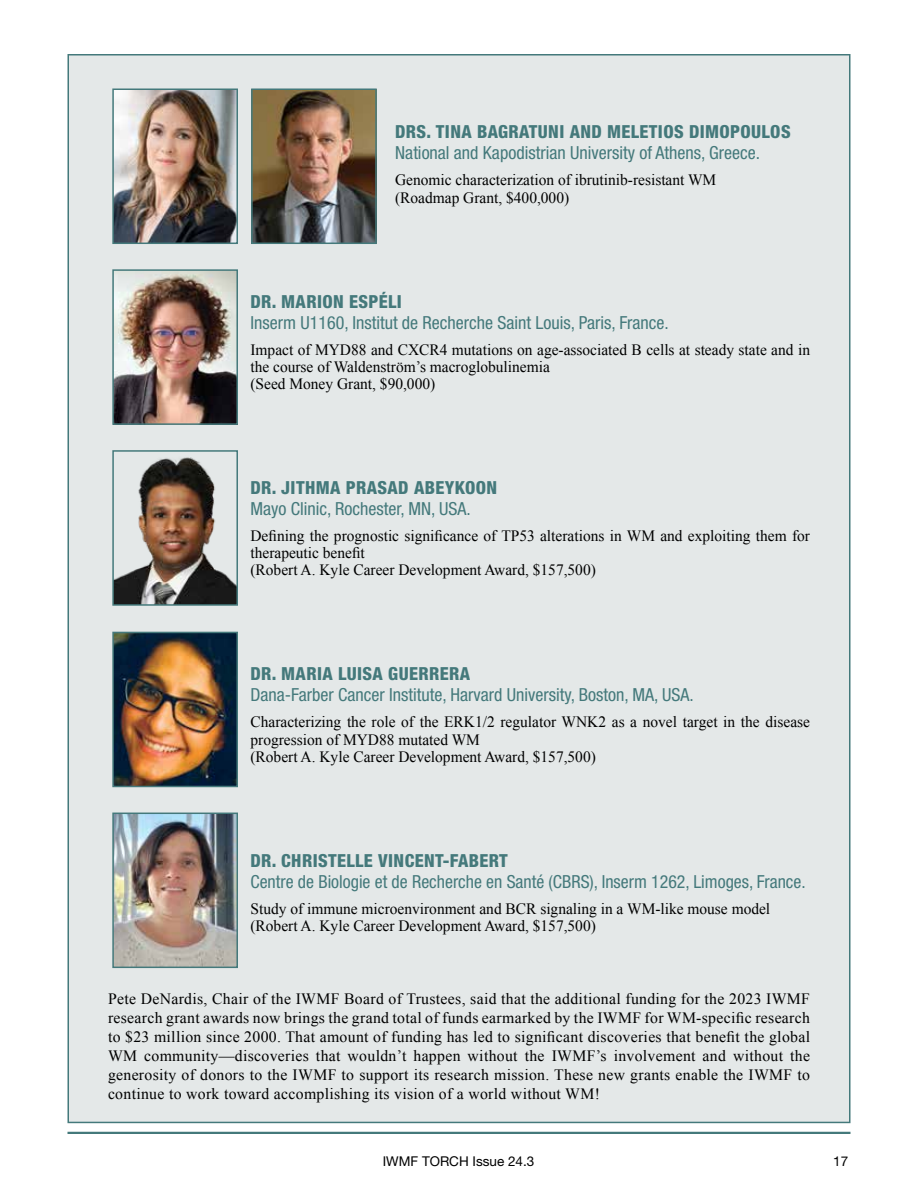
<style>
.page{position:relative;width:918px;height:1188px;background:#fff}
.page>*{position:absolute;margin:0;border:0;box-sizing:border-box;transform-origin:0 0}
.t1{font:condensed 18px "Helvetica Neue LT Std";color:#44797b}
.t2{font:800 condensed 18px "Helvetica Neue LT Std";letter-spacing:.02em;color:#44797b}
.t3{font:15.75px/17.2px "Times New Roman";color:#000}
.t4{font:13.5px "Helvetica Neue LT Std";color:#000}
</style>
<div class="page">
<hr style="left:68px;top:1132px;width:782px;height:2px;background:#44797b">
<div style="left:68px;top:54px;width:782px;height:1069px;background:#e4e8e8;border:2px solid #44797b"></div>
<img style="left:115px;top:91px;width:120px;height:150px">
<div style="left:112px;top:88px;width:126px;height:156px;border:2px solid #44797b"></div>
<img style="left:115px;top:272px;width:120px;height:150px">
<div style="left:112px;top:269px;width:126px;height:156px;border:2px solid #44797b"></div>
<img style="left:115px;top:457px;width:120px;height:146px">
<div style="left:112px;top:450px;width:126px;height:156px;border:2px solid #44797b"></div>
<img style="left:115px;top:635px;width:120px;height:149px">
<div style="left:112px;top:632px;width:126px;height:155px;border:2px solid #44797b"></div>
<img style="left:115px;top:816px;width:120px;height:149px">
<div style="left:112px;top:813px;width:126px;height:155px;border:2px solid #44797b"></div>
<img style="left:254px;top:91px;width:120px;height:150px">
<div style="left:251px;top:88px;width:126px;height:156px;border:2px solid #44797b"></div>
<p class="t2" style="left:395px;top:121px;width:397px">DRS. TINA BAGRATUNI AND MELETIOS DIMOPOULOS</p>
<p class="t1" style="left:395px;top:143px;width:367px">National and Kapodistrian University of Athens, Greece.</p>
<p class="t3" style="left:395px;top:171px;width:323px">Genomic characterization of ibrutinib-resistant WM (Roadmap Grant, $400,000)</p>
<p class="t2" style="left:250px;top:290px;width:153px">DR. MARION ESPÉLI</p>
<p class="t1" style="left:250px;top:312px;width:420px">Inserm U1160, Institut de Recherche Saint Louis, Paris, France.</p>
<p class="t3" style="left:250px;top:340px;width:561px">Impact of MYD88 and CXCR4 mutations on age-associated B cells at steady state and in the course of Waldenström’s macroglobulinemia<br>(Seed Money Grant, $90,000)</p>
<p class="t2" style="left:250px;top:476px;width:248px">DR. JITHMA PRASAD ABEYKOON</p>
<p class="t1" style="left:250px;top:498px;width:222px">Mayo Clinic, Rochester, MN, USA.</p>
<p class="t3" style="left:250px;top:527px;width:561px">Defining the prognostic significance of TP53 alterations in WM and exploiting them for therapeutic benefit<br>(Robert A. Kyle Career Development Award, $157,500)</p>
<p class="t2" style="left:250px;top:663px;width:221px">DR. MARIA LUISA GUERRERA</p>
<p class="t1" style="left:250px;top:685px;width:445px">Dana-Farber Cancer Institute, Harvard University, Boston, MA, USA.</p>
<p class="t3" style="left:250px;top:713px;width:561px">Characterizing the role of the ERK1/2 regulator WNK2 as a novel target in the disease progression of MYD88 mutated WM<br>(Robert A. Kyle Career Development Award, $157,500)</p>
<p class="t2" style="left:250px;top:849px;width:259px">DR. CHRISTELLE VINCENT-FABERT</p>
<p class="t1" style="left:250px;top:871px;width:557px">Centre de Biologie et de Recherche en Santé (CBRS), Inserm 1262, Limoges, France.</p>
<p class="t3" style="left:250px;top:900px;width:521px">Study of immune microenvironment and BCR signaling in a WM-like mouse model (Robert A. Kyle Career Development Award, $157,500)</p>
<p class="t3" style="left:108px;top:990px;width:704px;line-height:18.9px;text-align:justify">Pete DeNardis, Chair of the IWMF Board of Trustees, said that the additional funding for the 2023 IWMF research grant awards now brings the grand total of funds earmarked by the IWMF for WM-specific research to $23 million since 2000. That amount of funding has led to significant discoveries that benefit the global WM community—discoveries that wouldn’t happen without the IWMF’s involvement and without the generosity of donors to the IWMF to support its research mission. These new grants enable the IWMF to continue to work toward accomplishing its vision of a world without WM!</p>
<p class="t4" style="left:383px;top:1153px;width:153px">IWMF TORCH Issue 24.3</p>
<p class="t4" style="left:833px;top:1153px;width:17px">17</p>
</div>
